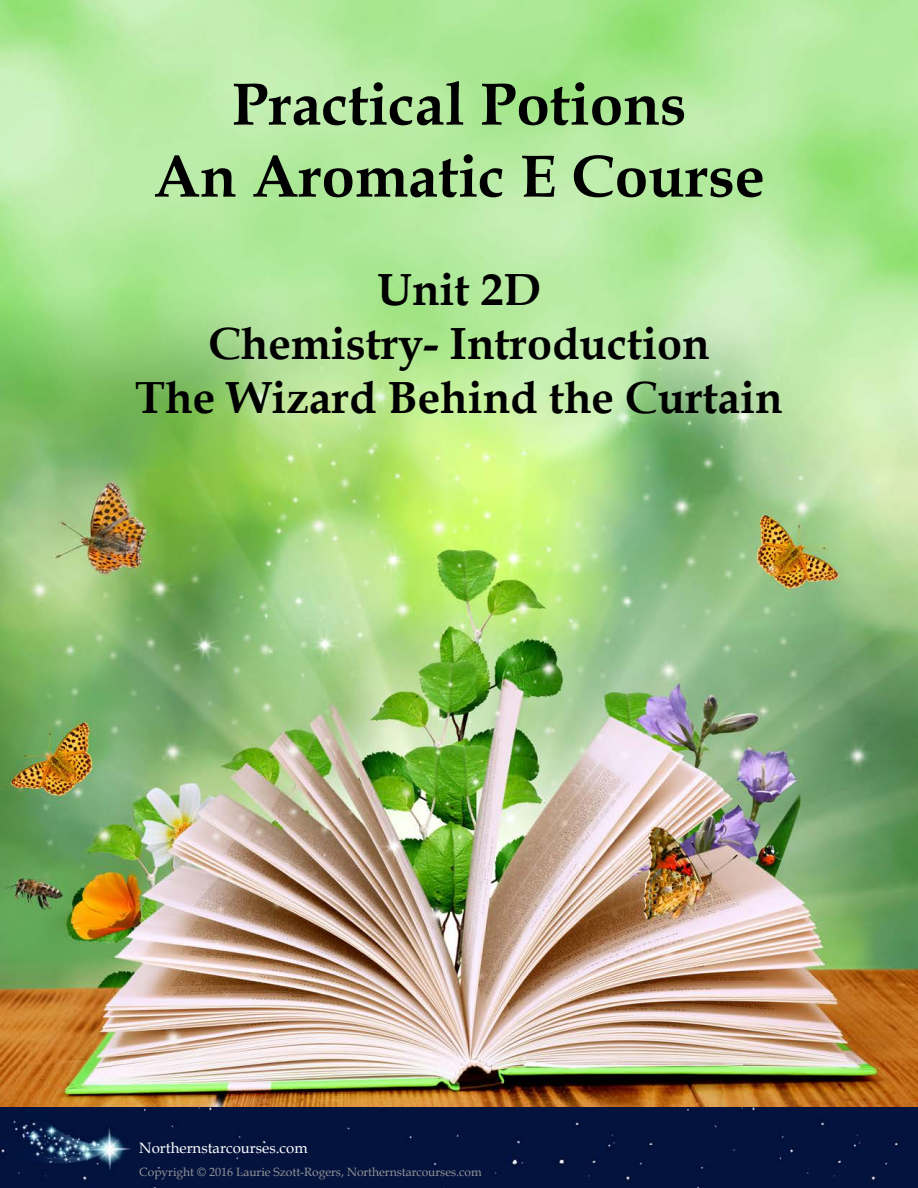
<style>
.page{position:relative;width:918px;height:1188px;background:#fff}
.page>*{position:absolute;margin:0;border:0;box-sizing:border-box;transform-origin:0 0}
.t1{font:700 60px/72px "Book Antiqua";color:#000;text-align:center}
.Sub-title{font:700 45px/54px "Book Antiqua";color:#000;text-align:center}
.Body_small{font:15px "Book Antiqua";color:#fff}
.t2{font:12px "Book Antiqua";color:#939598}
</style>
<div class="page">
<img style="left:0;top:0;width:918px;height:1188px">
<p class="t1" style="left:153px;top:68px;width:613px">Practical Potions<br>An Aromatic E Course</p>
<p class="Sub-title" style="left:135px;top:262px;width:649px">Unit 2D<br>Chemistry- Introduction<br>The Wizard Behind the Curtain</p>
<p class="Body_small" style="left:139px;top:1137px;width:170px">Northernstarcourses.com</p>
<p class="t2" style="left:139px;top:1163px;width:344px">Copyright © 2016 Laurie Szott-Rogers, Northernstarcourses.com</p>
</div>
